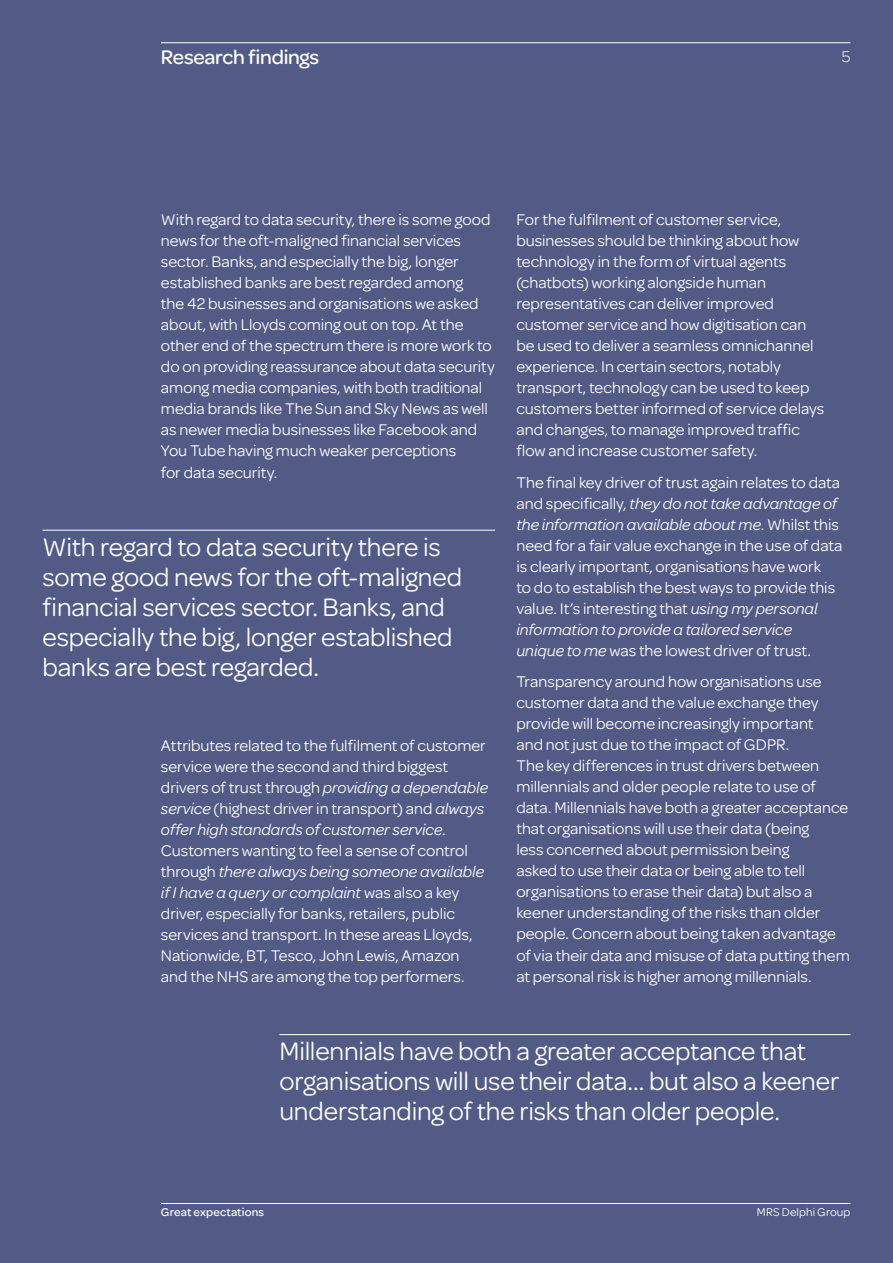
<style>
.page{position:relative;width:893px;height:1263px;background:#525b86}
.page>*{position:absolute;margin:0;border:0;box-sizing:border-box;transform-origin:0 0}
.t1{font:27px/30px "Omnes";letter-spacing:-.005em;color:#fff}
.t2{font:500 21px "Omnes";letter-spacing:-.015em;color:#fff}
.t3{font:16.5px/21px "Omnes";color:#fff}
.t4{font:300 16.5px "Omnes";color:#fff}
.t5{font:500 12px "Omnes";letter-spacing:.01em;color:#fff}
.t6{font:12px "Omnes";letter-spacing:.01em;color:#fff}
.s1{font-style:italic}
</style>
<div class="page">
<hr style="left:161px;top:1203px;width:689px;height:1px;background:#fff">
<hr style="left:161px;top:42px;width:689px;height:1px;background:#fff">
<hr style="left:43px;top:530px;width:452px;height:1px;background:#fff">
<hr style="left:279px;top:1034px;width:571px;height:1px;background:#fff">
<p class="t2" style="left:161px;top:45px;width:160px">Research findings</p>
<p class="t4" style="left:842px;top:47px;width:10px">5</p>
<p class="t3" style="left:161px;top:209px;width:336px">With regard to data security, there is some good news for the oft-maligned financial services sector. Banks, and especially the big, longer established banks are best regarded among<br>the 42 businesses and organisations we asked about, with Lloyds coming out on top. At the other end of the spectrum there is more work to do on providing reassurance about data security among media companies, with both traditional media brands like The Sun and Sky News as well as newer media businesses like Facebook and You Tube having much weaker perceptions<br>for data security.</p>
<h1 class="t1" style="left:43px;top:532px;width:421px">With regard to data security there is some good news for the oft-maligned financial services sector. Banks, and especially the big, longer established banks are best regarded.</h1>
<p class="t3" style="left:161px;top:735px;width:328px">Attributes related to the fulfilment of customer service were the second and third biggest drivers of trust through <span class="s1">providing a dependable service</span> (highest driver in transport) and <span class="s1">always offer high standards of customer service</span>.<br>Customers wanting to feel a sense of control through <span class="s1">there always being someone available if I have a query or complaint</span> was also a key driver, especially for banks, retailers, public services and transport. In these areas Lloyds, Nationwide, BT, Tesco, John Lewis, Amazon and the NHS are among the top performers.</p>
<p class="t3" style="left:516px;top:209px;width:309px">For the fulfilment of customer service, businesses should be thinking about how technology in the form of virtual agents (chatbots) working alongside human representatives can deliver improved customer service and how digitisation can be used to deliver a seamless omnichannel experience. In certain sectors, notably transport, technology can be used to keep customers better informed of service delays and changes, to manage improved traffic flow and increase customer safety.</p>
<p class="t3" style="left:516px;top:472px;width:328px">The final key driver of trust again relates to data and specifically, <span class="s1">they do not take advantage of the information available about me</span>. Whilst this need for a fair value exchange in the use of data is clearly important, organisations have work<br>to do to establish the best ways to provide this value. It’s interesting that <span class="s1">using my personal information to provide a tailored service unique to me</span> was the lowest driver of trust.</p>
<p class="t3" style="left:516px;top:671px;width:335px">Transparency around how organisations use customer data and the value exchange they provide will become increasingly important<br>and not just due to the impact of GDPR.<br>The key differences in trust drivers between millennials and older people relate to use of data. Millennials have both a greater acceptance that organisations will use their data (being<br>less concerned about permission being<br>asked to use their data or being able to tell organisations to erase their data) but also a keener understanding of the risks than older people. Concern about being taken advantage of via their data and misuse of data putting them at personal risk is higher among millennials.</p>
<h1 class="t1" style="left:279px;top:1036px;width:561px">Millennials have both a greater acceptance that organisations will use their data… but also a keener understanding of the risks than older people.</h1>
<p class="t5" style="left:161px;top:1206px;width:105px">Great expectations</p>
<p class="t6" style="left:757px;top:1206px;width:95px">MRS Delphi Group</p>
</div>
